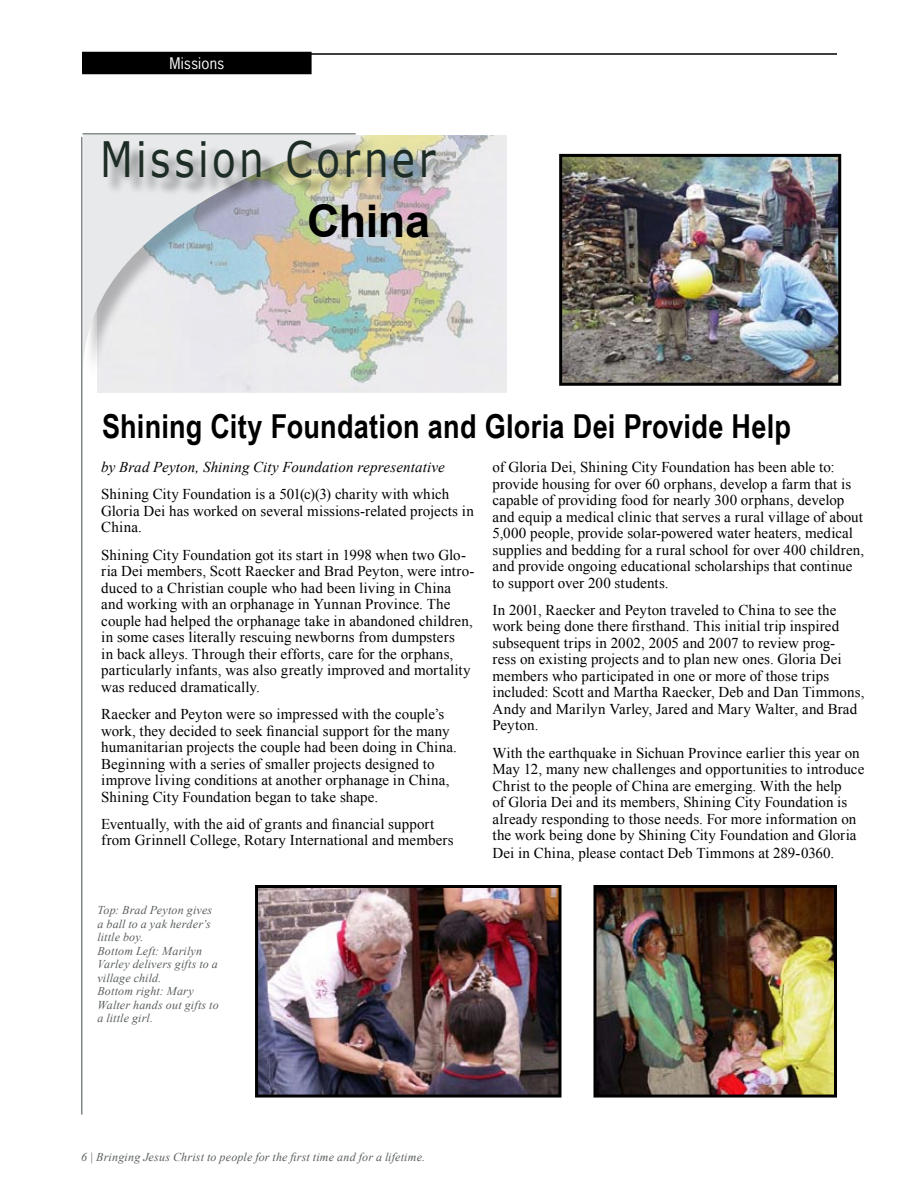
<style>
.page{position:relative;width:918px;height:1188px;background:#fff}
.page>*{position:absolute;margin:0;border:0;box-sizing:border-box;transform-origin:0 0}
.t1{font:48.75px "Verdana";letter-spacing:.085em;color:#1d2c25;scale:.8 1}
.t2{font:700 45px "Arial";letter-spacing:-.01em;color:#000}
.t3{font:700 33px "Arial Narrow";letter-spacing:.005em;color:#000}
.t4{font:15px/16.5px "Times New Roman";letter-spacing:.005em;color:#000}
.t5{font:italic 15px "Times New Roman";letter-spacing:.01em;color:#000}
.t6{font:15px "News Gothic Std";letter-spacing:.005em;color:#fff}
.t7{font:italic 12px/13.5px "Times New Roman";letter-spacing:.015em;color:#585e5c}
</style>
<div class="page">
<hr style="left:115px;top:53px;width:722px;height:2px;background:#000">
<div style="left:83px;top:52px;width:228px;height:22px;background:#000"></div>
<img style="left:367px;top:135px;width:139px;height:258px">
<hr style="left:81px;top:137px;width:1px;height:978px;background:#818888">
<div style="left:85px;top:136px;width:298px;height:291px;background:#000;opacity:.25"></div>
<svg style="left:83px;top:135px;width:284px;height:236px;background:#d2d5d4"></svg>
<div style="left:105px;top:142px;width:350px;height:56px;background:#000;opacity:.5"></div>
<img style="left:597px;top:889px;width:236px;height:205px">
<div style="left:593px;top:885px;width:244px;height:213px;border:3px solid #000"></div>
<hr style="left:83px;top:133px;width:273px;height:2px;background:#818888">
<img style="left:259px;top:889px;width:298px;height:205px">
<div style="left:255px;top:885px;width:306px;height:213px;border:3px solid #000"></div>
<img style="left:563px;top:158px;width:274px;height:224px">
<div style="left:559px;top:154px;width:282px;height:232px;border:3px solid #000"></div>
<p class="t6" style="left:169px;top:54px;width:56px">Missions</p>
<h1 class="t1" style="left:100px;top:128px;width:421px">Mission Corner</h1>
<h2 class="t2" style="left:307px;top:192px;width:124px">China</h2>
<h3 class="t3" style="left:102px;top:402px;width:690px">Shining City Foundation and Gloria Dei Provide Help</h3>
<p class="t5" style="left:101px;top:457px;width:345px">by Brad Peyton, Shining City Foundation representative</p>
<p class="t4" style="left:101px;top:486px;width:374px">Shining City Foundation is a 501(c)(3) charity with which<br>Gloria Dei has worked on several missions-related projects in<br>China.</p>
<p class="t4" style="left:101px;top:546px;width:375px">Shining City Foundation got its start in 1998 when two Glo&shy;ria Dei members, Scott Raecker and Brad Peyton, were intro&shy;duced to a Christian couple who had been living in China and working with an orphanage in Yunnan Province. The couple had helped the orphanage take in abandoned children, in some cases literally rescuing newborns from dumpsters<br>in back alleys. Through their efforts, care for the orphans, particularly infants, was also greatly improved and mortality was reduced dramatically.</p>
<p class="t4" style="left:101px;top:706px;width:357px">Raecker and Peyton were so impressed with the couple’s work, they decided to seek financial support for the many humanitarian projects the couple had been doing in China.<br>Beginning with a series of smaller projects designed to improve living conditions at another orphanage in China, Shining City Foundation began to take shape.</p>
<p class="t4" style="left:101px;top:815px;width:354px">Eventually, with the aid of grants and financial support from Grinnell College, Rotary International and members</p>
<p class="t7" style="left:98px;top:903px;width:123px">Top: Brad Peyton gives a ball to a yak herder’s little boy.<br>Bottom Left: Marilyn<br>Varley delivers gifts to a village child.<br>Bottom right: Mary<br>Walter hands out gifts to a little girl.</p>
<p class="t4" style="left:493px;top:459px;width:373px">of Gloria Dei, Shining City Foundation has been able to: provide housing for over 60 orphans, develop a farm that is capable of providing food for nearly 300 orphans, develop and equip a medical clinic that serves a rural village of about 5,000 people, provide solar-powered water heaters, medical supplies and bedding for a rural school for over 400 children, and provide ongoing educational scholarships that continue to support over 200 students.</p>
<p class="t4" style="left:493px;top:601px;width:373px">In 2001, Raecker and Peyton traveled to China to see the work being done there firsthand. This initial trip inspired subsequent trips in 2002, 2005 and 2007 to review prog-<br>ress on existing projects and to plan new ones. Gloria Dei members who participated in one or more of those trips included: Scott and Martha Raecker, Deb and Dan Timmons, Andy and Marilyn Varley, Jared and Mary Walter, and Brad Peyton.</p>
<p class="t4" style="left:493px;top:744px;width:373px">With the earthquake in Sichuan Province earlier this year on May 12, many new challenges and opportunities to introduce Christ to the people of China are emerging. With the help<br>of Gloria Dei and its members, Shining City Foundation is already responding to those needs. For more information on the work being done by Shining City Foundation and Gloria</p>
<p class="t4" style="left:493px;top:845px;width:343px">Dei in China, please contact Deb Timmons at 289-0360.</p>
<p class="t7" style="left:90px;top:1150px;width:337px">| Bringing Jesus Christ to people for the first time and for a lifetime.</p>
</div>
